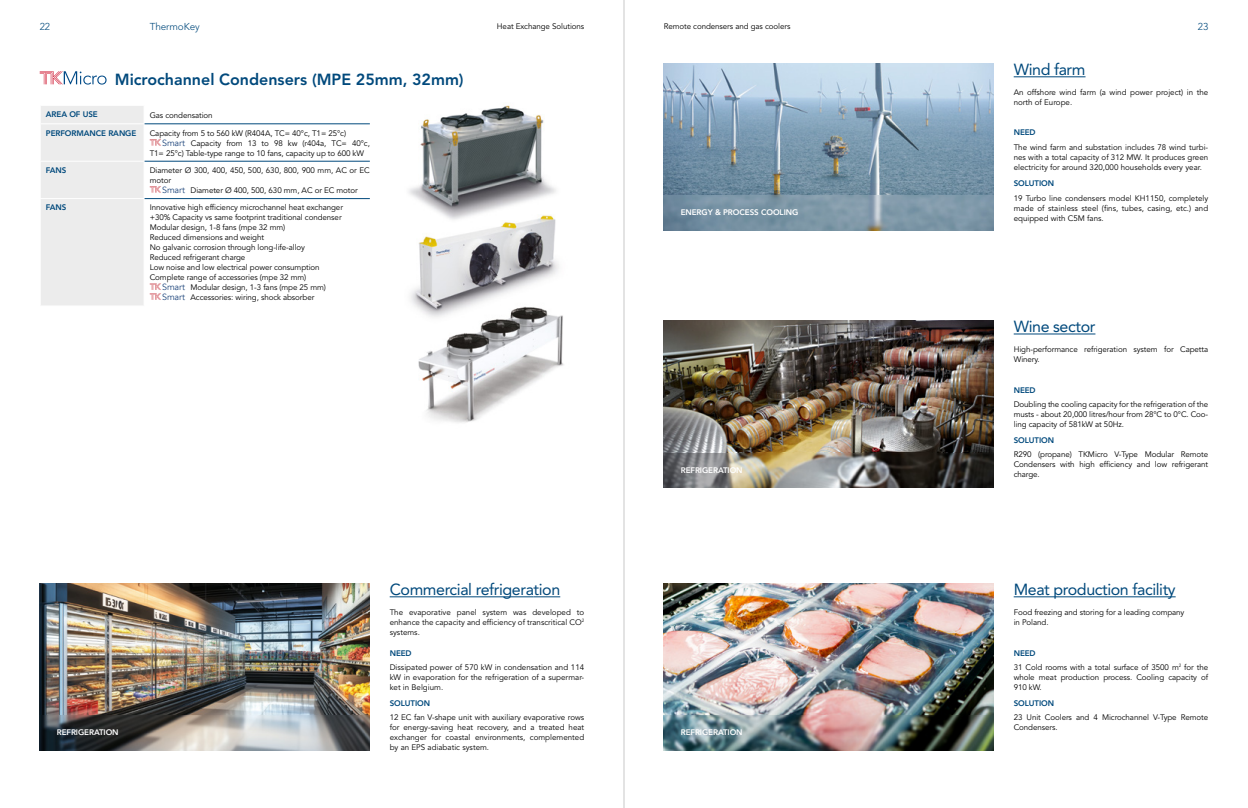
<style>
.page{position:relative;width:1248px;height:808px;background:#fff}
.page>*{position:absolute;margin:0;border:0;box-sizing:border-box;transform-origin:0 0}
.t1{font:16px "Avenir LT Std";letter-spacing:-.025em;color:#00497c}
.t2{font:800 16px "Avenir LT Std";color:#00497c}
.t3{font:300 10px "Avenir LT Std";letter-spacing:-.01em;color:#00497c}
.t4{font:9px "Avenir";letter-spacing:-.01em;color:#21487d}
.t5{font:8px/10px "Avenir LT Std";letter-spacing:-.01em;color:#000;text-align:justify}
.t6{font:800 8px "Avenir LT Std";letter-spacing:-.01em;color:#00497c}
.t7{font:800 8px "Avenir LT Std";letter-spacing:-.01em;color:#fff}
.s1{color:#04497b}
</style>
<div class="page">
<img style="left:409px;top:105px;width:147px;height:104px">
<img style="left:419px;top:209px;width:140px;height:70px">
<img style="left:410px;top:279px;width:154px;height:144px">
<img style="left:663px;top:583px;width:330px;height:133px">
<img style="left:663px;top:716px;width:330px;height:34px">
<img style="left:663px;top:320px;width:330px;height:133px">
<img style="left:663px;top:453px;width:330px;height:1px">
<img style="left:663px;top:454px;width:330px;height:34px">
<hr style="left:144px;top:124px;width:226px;height:1px;background:#00497c">
<hr style="left:144px;top:161px;width:226px;height:1px;background:#00497c">
<hr style="left:144px;top:198px;width:226px;height:1px;background:#00497c">
<svg style="left:41px;top:106px;width:120px;height:199px;background:#ededed"></svg>
<svg style="left:40px;top:71px;width:66px;height:14px"></svg>
<hr style="left:1013px;top:334px;width:82px;height:1px;background:#00497c">
<hr style="left:1013px;top:596px;width:162px;height:1px;background:#00497c">
<img style="left:40px;top:583px;width:330px;height:133px">
<img style="left:40px;top:716px;width:330px;height:34px">
<img style="left:663px;top:63px;width:330px;height:133px">
<img style="left:663px;top:196px;width:330px;height:35px">
<hr style="left:389px;top:596px;width:144px;height:1px;background:#00497c">
<svg style="left:533px;top:596px;width:27px;height:1px"></svg>
<hr style="left:1013px;top:76px;width:72px;height:1px;background:#00497c">
<hr style="left:623px;top:0;width:1px;height:808px;background:#c9c9c9">
<p class="t3" style="left:40px;top:21px;width:12px">22</p>
<p class="t3" style="left:150px;top:21px;width:52px">ThermoKey</p>
<p class="t5" style="left:497px;top:21px;width:89px">Heat Exchange Solutions</p>
<p class="t5" style="left:663px;top:21px;width:128px">Remote condensers and gas coolers</p>
<p class="t3" style="left:1197px;top:21px;width:12px">23</p>
<h1 class="t2" style="left:115px;top:70px;width:350px">Microchannel Condensers (MPE 25mm, 32mm)</h1>
<p class="t6" style="left:46px;top:109px;width:53px">AREA OF USE</p>
<p class="t5" style="left:150px;top:110px;width:64px">Gas condensation</p>
<p class="t6" style="left:46px;top:128px;width:92px">PERFORMANCE RANGE</p>
<p class="t5" style="left:150px;top:128px;width:198px">Capacity from 5 to 560 kW (R404A, TC= 40°c, T1= 25°c)</p>
<p class="t5" style="left:191px;top:138px;width:180px">Capacity from 13 to 98 kw (r404a, TC= 40°c,</p>
<p class="t5" style="left:150px;top:148px;width:216px">T1= 25°c) Table-type range to 10 fans, capacity up to 600 kW</p>
<p class="t6" style="left:46px;top:165px;width:22px">FANS</p>
<p class="t5" style="left:150px;top:165px;width:221px">Diameter Ø 300, 400, 450, 500, 630, 800, 900 mm, AC or EC</p>
<p class="t5" style="left:150px;top:175px;width:23px">motor</p>
<p class="t5" style="left:190px;top:185px;width:169px">Diameter Ø 400, 500, 630 mm, AC or EC motor</p>
<p class="t6" style="left:46px;top:203px;width:22px">FANS</p>
<p class="t5" style="left:150px;top:203px;width:195px">Innovative high efficiency microchannel heat exchanger</p>
<p class="t5" style="left:150px;top:213px;width:193px">+30% Capacity vs same footprint traditional condenser</p>
<p class="t5" style="left:150px;top:223px;width:137px">Modular design, 1-8 fans (mpe 32 mm)</p>
<p class="t5" style="left:150px;top:233px;width:116px">Reduced dimensions and weight</p>
<p class="t5" style="left:150px;top:243px;width:157px">No galvanic corrosion through long-life-alloy</p>
<p class="t5" style="left:150px;top:253px;width:97px">Reduced refrigerant charge</p>
<p class="t5" style="left:150px;top:263px;width:171px">Low noise and low electrical power consumption</p>
<p class="t5" style="left:150px;top:273px;width:158px">Complete range of accessories (mpe 32 mm)</p>
<p class="t5" style="left:190px;top:283px;width:137px">Modular design, 1-3 fans (mpe 25 mm)</p>
<p class="t5" style="left:190px;top:293px;width:125px">Accessories: wiring, shock absorber</p>
<p class="t4" style="left:162px;top:137px;width:24px">Smart</p>
<p class="t4" style="left:162px;top:184px;width:24px">Smart</p>
<p class="t4" style="left:162px;top:281px;width:24px">Smart</p>
<p class="t4" style="left:162px;top:291px;width:24px">Smart</p>
<p class="t7" style="left:57px;top:728px;width:63px">REFRIGERATION</p>
<h1 class="t1" style="left:389px;top:580px;width:172px">Commercial refrigera<span class="s1">tion</span></h1>
<p class="t5" style="left:389px;top:607px;width:196px">The evaporative panel system was developed to enhance the capacity and efficiency of transcritical CO<sup>2 </sup>systems.</p>
<p class="t6" style="left:389px;top:648px;width:23px">NEED</p>
<p class="t5" style="left:389px;top:662px;width:196px">Dissipated power of 570 kW in condensation and 114 kW in evaporation for the refrigeration of a supermar&shy;ket in Belgium.</p>
<p class="t6" style="left:389px;top:698px;width:42px">SOLUTION</p>
<p class="t5" style="left:389px;top:712px;width:196px">12 EC fan V-shape unit with auxiliary evaporative rows for energy-saving heat recovery, and a treated heat exchanger for coastal environments, complemented by an EPS adiabatic system.</p>
<p class="t7" style="left:680px;top:208px;width:119px">ENERGY &amp; PROCESS COOLING</p>
<p class="t7" style="left:680px;top:465px;width:63px">REFRIGERATION</p>
<p class="t7" style="left:680px;top:728px;width:63px">REFRIGERATION</p>
<h1 class="t1" style="left:1013px;top:60px;width:73px">Wind farm</h1>
<p class="t5" style="left:1013px;top:88px;width:196px">An offshore wind farm (a wind power project) in the north of Europe.</p>
<p class="t6" style="left:1013px;top:128px;width:23px">NEED</p>
<p class="t5" style="left:1013px;top:142px;width:196px">The wind farm and substation includes 78 wind turbi&shy;nes with a total capacity of 312 MW. It produces green electricity for around 320,000 households every year.</p>
<p class="t6" style="left:1013px;top:179px;width:42px">SOLUTION</p>
<p class="t5" style="left:1013px;top:193px;width:196px">19 Turbo line condensers model KH1150, completely made of stainless steel (fins, tubes, casing, etc.) and equipped with C5M fans.</p>
<h1 class="t1" style="left:1013px;top:317px;width:83px">Wine sector</h1>
<p class="t5" style="left:1013px;top:345px;width:196px">High-performance refrigeration system for Capetta<br>Winery.</p>
<p class="t6" style="left:1013px;top:385px;width:23px">NEED</p>
<p class="t5" style="left:1013px;top:400px;width:196px">Doubling the cooling capacity for the refrigeration of the musts - about 20,000 litres/hour from 28°C to 0°C. Coo&shy;ling capacity of 581kW at 50Hz.</p>
<p class="t6" style="left:1013px;top:435px;width:42px">SOLUTION</p>
<p class="t5" style="left:1013px;top:450px;width:196px">R290 (propane) TKMicro V-Type Modular Remote Condensers with high efficiency and low refrigerant charge.</p>
<h1 class="t1" style="left:1013px;top:580px;width:163px">Meat production facility</h1>
<p class="t5" style="left:1013px;top:607px;width:172px">Food freezing and storing for a leading company in Poland.</p>
<p class="t6" style="left:1013px;top:648px;width:23px">NEED</p>
<p class="t5" style="left:1013px;top:662px;width:196px">31 Cold rooms with a total surface of 3500 m<sup>2</sup> for the whole meat production process. Cooling capacity of 910 kW.</p>
<p class="t6" style="left:1013px;top:698px;width:42px">SOLUTION</p>
<p class="t5" style="left:1013px;top:712px;width:196px">23 Unit Coolers and 4 Microchannel V-Type Remote<br>Condensers.</p>
</div>
